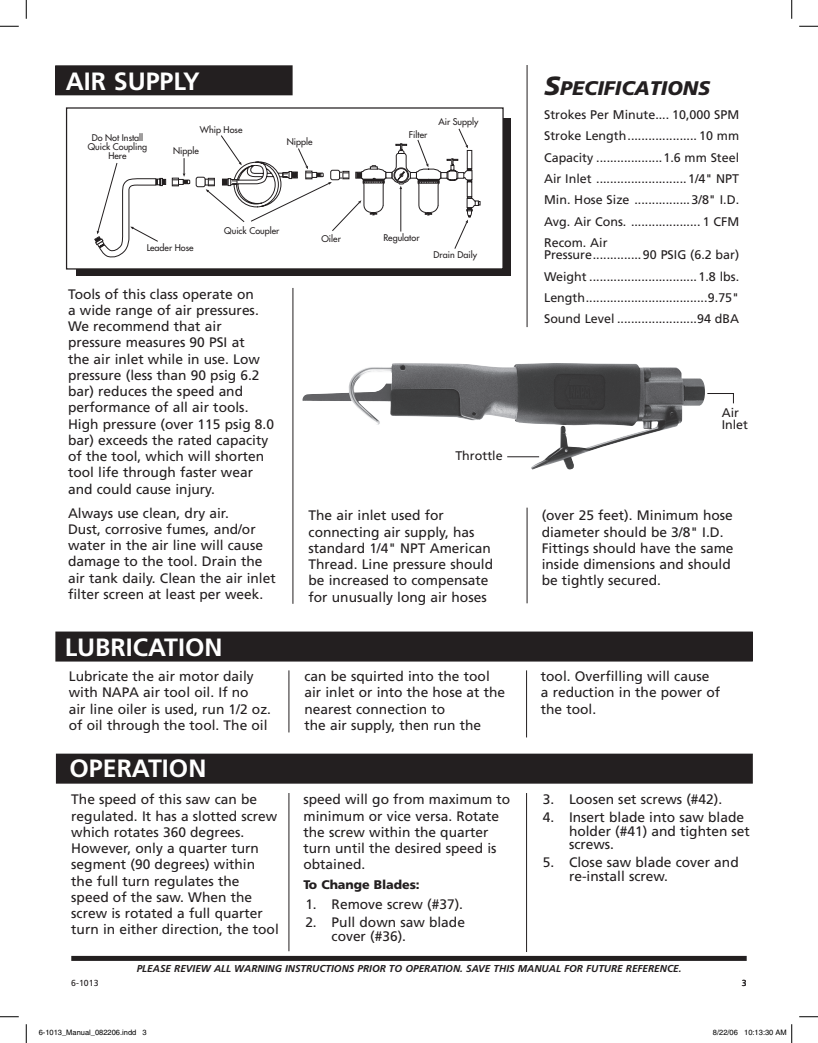
<style>
.page{position:relative;width:818px;height:1043px;background:#fff}
.page>*{position:absolute;margin:0;border:0;box-sizing:border-box;transform-origin:0 0}
.t1{font:700 25px "Frutiger";color:#fff}
.t2{font:italic 900 19.75px "Frutiger";color:#231f20}
.t3{font:13.75px/16.2px "Frutiger";color:#231f20}
.t4{font:12.5px/21.2px "Frutiger";color:#231f20;text-align:justify}
.t5{font:900 12.5px "Frutiger";letter-spacing:-.005em;color:#231f20}
.t6{font:italic 700 10px "Frutiger";color:#231f20}
.t7{font:9px/9px "Futura";color:#231f20;text-align:center}
.t8{font:8.75px "Frutiger";color:#231f20}
.t9{font:7.5px "Helvetica";color:#000}
.s1{font-size:26.25px}
</style>
<div class="page">
<img style="left:302px;top:363px;width:403px;height:107px">
<div style="left:77px;top:118px;width:434px;height:158px;background:#231f20"></div>
<div style="left:67px;top:108px;width:436px;height:161px;background:#fff"></div>
<svg style="left:172px;top:158px;width:18px;height:28px"></svg>
<div style="left:196px;top:177px;width:9px;height:10px;border:1px solid #231f20;border-radius:2px"></div>
<svg style="left:94px;top:163px;width:72px;height:95px"></svg>
<svg style="left:205px;top:128px;width:275px;height:121px"></svg>
<div style="left:56px;top:66px;width:236px;height:29px;background:#231f20"></div>
<div style="left:55px;top:65px;width:237px;height:30px;border:1px solid #231f20"></div>
<hr style="left:526px;top:670px;width:1px;height:67px;background:#231f20">
<hr style="left:288px;top:670px;width:1px;height:62px;background:#231f20">
<div style="left:56px;top:632px;width:696px;height:29px;background:#231f20"></div>
<div style="left:55px;top:631px;width:697px;height:30px;border:1px solid #231f20"></div>
<hr style="left:292px;top:288px;width:1px;height:316px;background:#231f20">
<div style="left:71px;top:955px;width:675px;height:5px;background:#231f20"></div>
<hr style="left:526px;top:507px;width:1px;height:96px;background:#231f20">
<div style="left:57px;top:754px;width:695px;height:29px;background:#231f20"></div>
<div style="left:56px;top:753px;width:696px;height:30px;border:1px solid #231f20"></div>
<hr style="left:526px;top:793px;width:1px;height:159px;background:#231f20">
<hr style="left:288px;top:793px;width:1px;height:158px;background:#231f20">
<hr style="left:526px;top:65px;width:1px;height:262px;background:#231f20">
<svg style="left:707px;top:393px;width:27px;height:11px"></svg>
<hr style="left:507px;top:456px;width:32px;height:1px;background:#231f20">
<svg style="left:0;top:25px;width:19px;height:2px"></svg>
<svg style="left:799px;top:25px;width:19px;height:2px"></svg>
<svg style="left:0;top:1016px;width:19px;height:1px"></svg>
<svg style="left:799px;top:1016px;width:19px;height:1px"></svg>
<svg style="left:25px;top:0;width:2px;height:19px"></svg>
<svg style="left:25px;top:1024px;width:2px;height:18px"></svg>
<svg style="left:791px;top:0;width:1px;height:19px"></svg>
<svg style="left:791px;top:1024px;width:1px;height:18px"></svg>
<p class="t1" style="left:66px;top:66px;width:136px">AIR SUPPLY</p>
<p class="t7" style="left:88px;top:133px;width:61px">Do Not Install<br>Quick Coupling<br>Here</p>
<p class="t7" style="left:200px;top:125px;width:44px">Whip Hose</p>
<p class="t7" style="left:173px;top:146px;width:27px">Nipple</p>
<p class="t7" style="left:287px;top:137px;width:27px">Nipple</p>
<p class="t7" style="left:147px;top:243px;width:48px">Leader Hose</p>
<p class="t7" style="left:224px;top:226px;width:57px">Quick Coupler</p>
<p class="t7" style="left:321px;top:234px;width:21px">Oiler</p>
<p class="t7" style="left:409px;top:130px;width:20px">Filter</p>
<p class="t7" style="left:438px;top:117px;width:42px">Air Supply</p>
<p class="t7" style="left:383px;top:233px;width:38px">Regulator</p>
<p class="t7" style="left:433px;top:250px;width:45px">Drain Daily</p>
<p class="t3" style="left:68px;top:285px;width:207px">Tools of this class operate on<br>a wide range of air pressures.<br>We recommend that air pressure measures 90 PSI at<br>the air inlet while in use. Low pressure (less than 90 psig 6.2 bar) reduces the speed and performance of all air tools.<br>High pressure (over 115 psig 8.0 bar) exceeds the rated capacity of the tool, which will shorten tool life through faster wear and could cause injury.</p>
<p class="t3" style="left:68px;top:504px;width:209px">Always use clean, dry air.<br>Dust, corrosive fumes, and/or water in the air line will cause damage to the tool. Drain the air tank daily. Clean the air inlet filter screen at least per week.</p>
<p class="t1" style="left:65px;top:632px;width:159px">LUBRICATION</p>
<p class="t4" style="left:455px;top:445px;width:49px">Throttle</p>
<p class="t3" style="left:308px;top:507px;width:186px">The air inlet used for connecting air supply, has standard 1/4" NPT American<br>Thread. Line pressure should be increased to compensate for unusually long air hoses</p>
<p class="t3" style="left:69px;top:668px;width:204px">Lubricate the air motor daily with NAPA air tool oil. If no<br>air line oiler is used, run 1/2 oz. of oil through the tool. The oil</p>
<p class="t3" style="left:304px;top:668px;width:202px">can be squirted into the tool air inlet or into the hose at the nearest connection to<br>the air supply, then run the</p>
<p class="t1" style="left:69px;top:754px;width:138px">OPERATION</p>
<p class="t3" style="left:71px;top:791px;width:209px">The speed of this saw can be regulated. It has a slotted screw which rotates 360 degrees.<br>However, only a quarter turn segment (90 degrees) within the full turn regulates the speed of the saw. When the screw is rotated a full quarter turn in either direction, the tool</p>
<p class="t3" style="left:303px;top:791px;width:208px">speed will go from maximum to minimum or vice versa. Rotate the screw within the quarter turn until the desired speed is obtained.</p>
<p class="t5" style="left:303px;top:877px;width:118px">To Change Blades:</p>
<p class="t3" style="left:305px;top:896px;width:159px">1. Remove screw (#37).</p>
<p class="t3" style="left:331px;top:915px;width:135px;line-height:13.8px;text-indent:-26px">2. Pull down saw blade cover (#36).</p>
<p class="t2" style="left:544px;top:76px;width:167px"><span class="s1">S</span>PECIFICATIONS</p>
<p class="t4" style="left:544px;top:104px;width:197px">Strokes Per Minute .... 10,000 SPM Stroke Length .................... 10 mm Capacity ...................1.6 mm Steel Air Inlet ..........................1/4" NPT Min. Hose Size ................3/8" I.D.<br>Avg. Air Cons. .................... 1 CFM Recom. Air</p>
<p class="t4" style="left:544px;top:244px;width:197px">Pressure ..............90 PSIG (6.2 bar)<br>Weight ...............................1.8 lbs.<br>Length ...................................9.75" Sound Level .......................94 dBA</p>
<p class="t4" style="left:721px;top:406px;width:28px;line-height:12.5px">Air<br>Inlet</p>
<p class="t3" style="left:541px;top:507px;width:193px">(over 25 feet). Minimum hose diameter should be 3/8" I.D.<br>Fittings should have the same inside dimensions and should be tightly secured.</p>
<p class="t3" style="left:541px;top:668px;width:181px">tool. Overfilling will cause a reduction in the power of the tool.</p>
<p class="t3" style="left:542px;top:791px;width:181px">3. Loosen set screws (#42).</p>
<p class="t3" style="left:569px;top:810px;width:182px;line-height:13.8px;text-indent:-26px">4. Insert blade into saw blade holder (#41) and tighten set screws.</p>
<p class="t3" style="left:569px;top:855px;width:171px;line-height:13.8px;text-indent:-26px">5. Close saw blade cover and re-install screw.</p>
<p class="t6" style="left:137px;top:963px;width:546px">PLEASE REVIEW ALL WARNING INSTRUCTIONS PRIOR TO OPERATION. SAVE THIS MANUAL FOR FUTURE REFERENCE.</p>
<p class="t8" style="left:71px;top:977px;width:29px">6-1013</p>
<p class="t8" style="left:741px;top:977px;width:6px">3</p>
<p class="t9" style="left:39px;top:1028px;width:109px">6-1013_Manual_082206.indd 3</p>
<p class="t9" style="left:712px;top:1028px;width:75px">8/22/06 10:13:30 AM</p>
</div>
